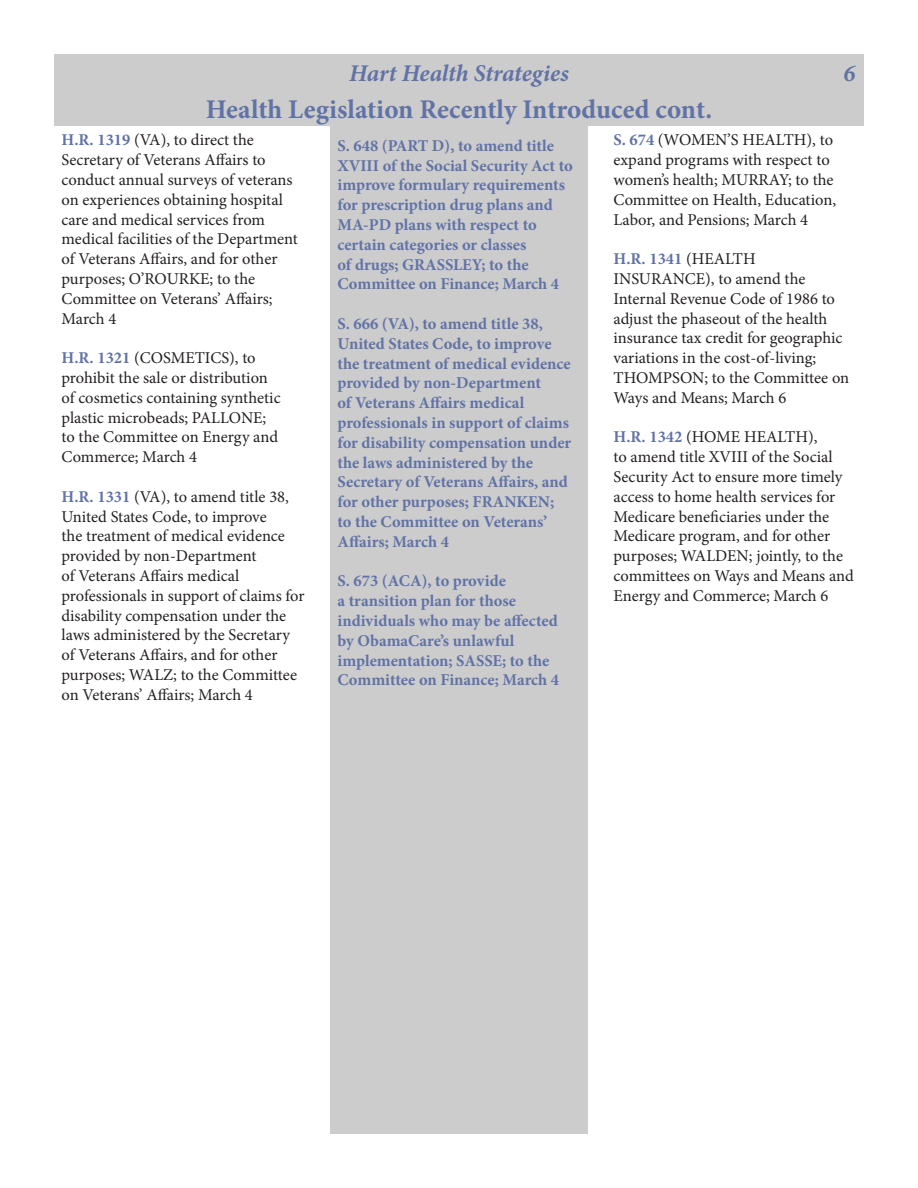
<style>
.page{position:relative;width:918px;height:1188px;background:#fff}
.page>*{position:absolute;margin:0;border:0;box-sizing:border-box;transform-origin:0 0}
.t1{font:700 27px "Minion Pro";color:#6172a6}
.t2{font:italic 700 24px "Minion Pro";letter-spacing:-.005em;color:#6172a6}
.t3{font:16.5px/19.8px "Minion Pro";color:#231f20}
.t4{font:700 16.5px/19.8px "Minion Pro";color:#6172a6}
.s1{font-weight:700;color:#6172a6}
</style>
<div class="page">
<div style="left:54px;top:54px;width:810px;height:36px;background:#ccc"></div>
<div style="left:54px;top:90px;width:810px;height:36px;background:#ccc"></div>
<div style="left:330px;top:126px;width:258px;height:1008px;background:#ccc"></div>
<p class="t2" style="left:349px;top:56px;width:221px">Hart Health Strategies</p>
<p class="t2" style="left:844px;top:56px;width:13px">6</p>
<p class="t1" style="left:206px;top:90px;width:508px">Health Legislation Recently Introduced cont.</p>
<p class="t3" style="left:62px;top:130px;width:238px"><span class="s1">H.R. 1319</span> (VA), to direct the<br>Secretary of Veterans Affairs to conduct annual surveys of veterans on experiences obtaining hospital care and medical services from medical facilities of the Department of Veterans Affairs, and for other purposes; O’ROURKE; to the<br>Committee on Veterans’ Affairs;<br>March 4</p>
<p class="t3" style="left:62px;top:348px;width:221px"><span class="s1">H.R. 1321</span> (COSMETICS), to prohibit the sale or distribution of cosmetics containing synthetic plastic microbeads; PALLONE; to the Committee on Energy and<br>Commerce; March 4</p>
<p class="t3" style="left:62px;top:487px;width:245px"><span class="s1">H.R. 1331</span> (VA), to amend title 38,<br>United States Code, to improve<br>the treatment of medical evidence provided by non-Department<br>of Veterans Affairs medical professionals in support of claims for disability compensation under the laws administered by the Secretary of Veterans Affairs, and for other purposes; WALZ; to the Committee on Veterans’ Affairs; March 4</p>
<p class="t3" style="left:614px;top:130px;width:224px"><span class="s1">S. 674</span> (WOMEN’S HEALTH), to expand programs with respect to women’s health; MURRAY; to the<br>Committee on Health, Education,<br>Labor, and Pensions; March 4</p>
<p class="t3" style="left:614px;top:249px;width:237px"><span class="s1">H.R. 1341</span> (HEALTH<br>INSURANCE), to amend the<br>Internal Revenue Code of 1986 to adjust the phaseout of the health insurance tax credit for geographic variations in the cost-of-living;<br>THOMPSON; to the Committee on<br>Ways and Means; March 6</p>
<p class="t3" style="left:614px;top:427px;width:242px"><span class="s1">H.R. 1342</span> (HOME HEALTH),<br>to amend title XVIII of the Social<br>Security Act to ensure more timely access to home health services for<br>Medicare beneficiaries under the<br>Medicare program, and for other purposes; WALDEN; jointly, to the committees on Ways and Means and<br>Energy and Commerce; March 6</p>
<p class="t4" style="left:338px;top:136px;width:237px">S. 648 (PART D), to amend title<br>XVIII of the Social Security Act to improve formulary requirements for prescription drug plans and<br>MA-PD plans with respect to certain categories or classes<br>of drugs; GRASSLEY; to the<br>Committee on Finance; March 4</p>
<p class="t4" style="left:338px;top:314px;width:235px">S. 666 (VA), to amend title 38,<br>United States Code, to improve the treatment of medical evidence provided by non-Department<br>of Veterans Affairs medical professionals in support of claims for disability compensation under the laws administered by the<br>Secretary of Veterans Affairs, and for other purposes; FRANKEN; to the Committee on Veterans’<br>Affairs; March 4</p>
<p class="t4" style="left:338px;top:571px;width:223px">S. 673 (ACA), to provide<br>a transition plan for those individuals who may be affected by ObamaCare’s unlawful implementation; SASSE; to the<br>Committee on Finance; March 4</p>
</div>
